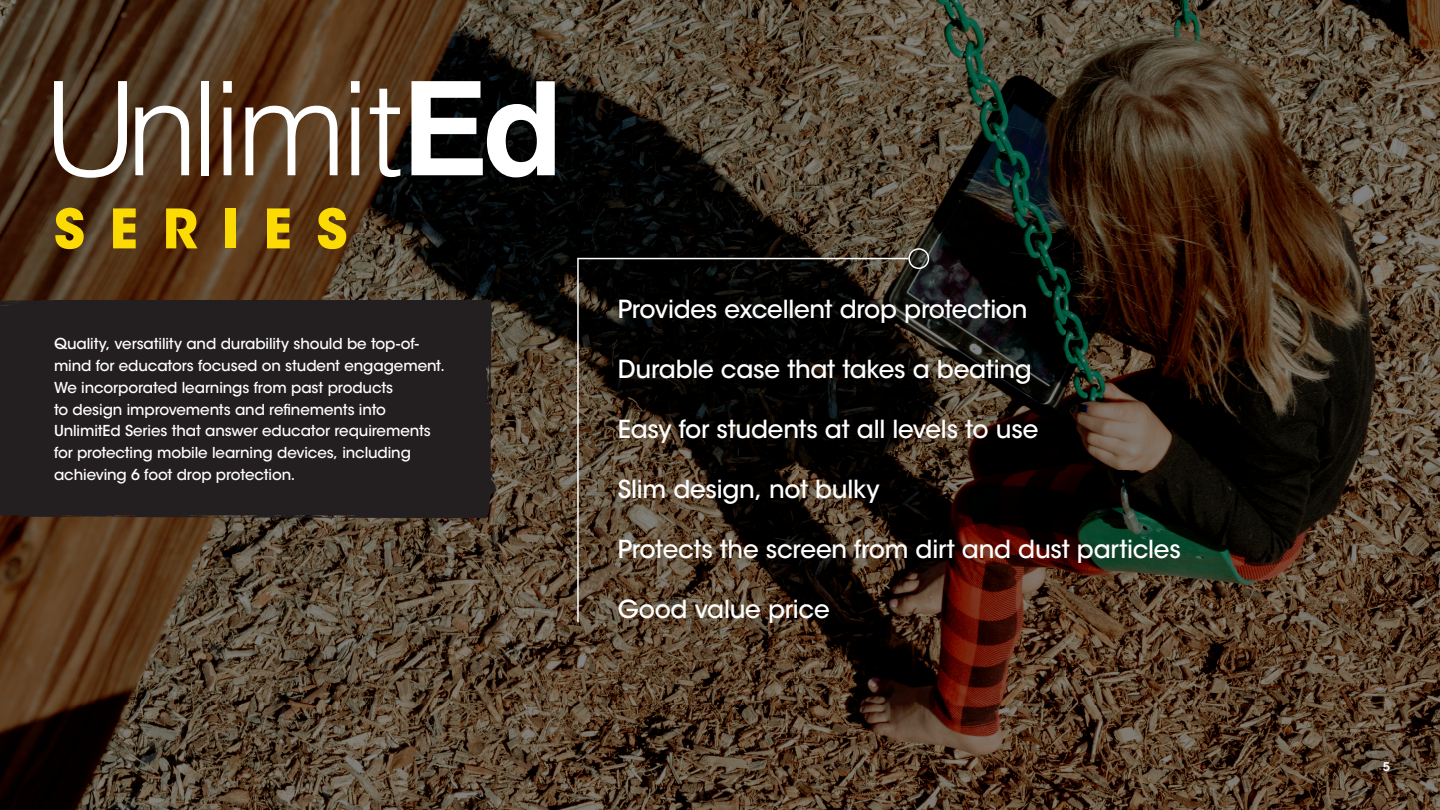
<style>
.page{position:relative;width:1440px;height:810px;background:#fff}
.page>*{position:absolute;margin:0;border:0;box-sizing:border-box;transform-origin:0 0}
.t1{font:700 54px "ITC Avant Garde Std";letter-spacing:.455em;color:#fcdb04}
.t2{font:500 24.75px "ITC Avant Garde Std";letter-spacing:-.01em;color:#fff}
.t3{font:500 15px/21.8px "ITC Avant Garde Std";letter-spacing:-.01em;color:#fff}
.t4{font:600 12px "ITC Avant Garde Std";color:#fff}
</style>
<div class="page">
<img style="left:0;top:0;width:1440px;height:810px">
<div style="left:0;top:300px;width:496px;height:218px;background:#231f20"></div>
<svg style="left:577px;top:258px;width:331px;height:364px;background:#231b14"></svg>
<svg style="left:908px;top:248px;width:21px;height:21px"></svg>
<svg style="left:54px;top:81px;width:73px;height:97px"></svg>
<svg style="left:135px;top:106px;width:54px;height:69px"></svg>
<div style="left:201px;top:81px;width:8px;height:94px;background:#fff"></div>
<svg style="left:223px;top:81px;width:9px;height:94px"></svg>
<svg style="left:245px;top:106px;width:93px;height:69px"></svg>
<svg style="left:351px;top:81px;width:9px;height:94px"></svg>
<svg style="left:370px;top:89px;width:30px;height:88px"></svg>
<svg style="left:411px;top:81px;width:144px;height:96px"></svg>
<h1 class="t1" style="left:54px;top:193px;width:295px">SERIES</h1>
<p class="t3" style="left:54px;top:333px;width:393px">Quality, versatility and durability should be top-of&shy;mind for educators focused on student engagement.<br>We incorporated learnings from past products<br>to design improvements and refinements into UnlimitEd Series that answer educator requirements for protecting mobile learning devices, including achieving 6 foot drop protection.</p>
<h2 class="t2" style="left:618px;top:294px;width:411px">Provides excellent drop protection</h2>
<h2 class="t2" style="left:618px;top:354px;width:415px">Durable case that takes a beating</h2>
<h2 class="t2" style="left:618px;top:414px;width:422px">Easy for students at all levels to use</h2>
<h2 class="t2" style="left:618px;top:474px;width:263px">Slim design, not bulky</h2>
<h2 class="t2" style="left:618px;top:534px;width:565px">Protects the screen from dirt and dust particles</h2>
<h2 class="t2" style="left:618px;top:594px;width:213px">Good value price</h2>
<p class="t4" style="left:1383px;top:759px;width:9px">5</p>
</div>
